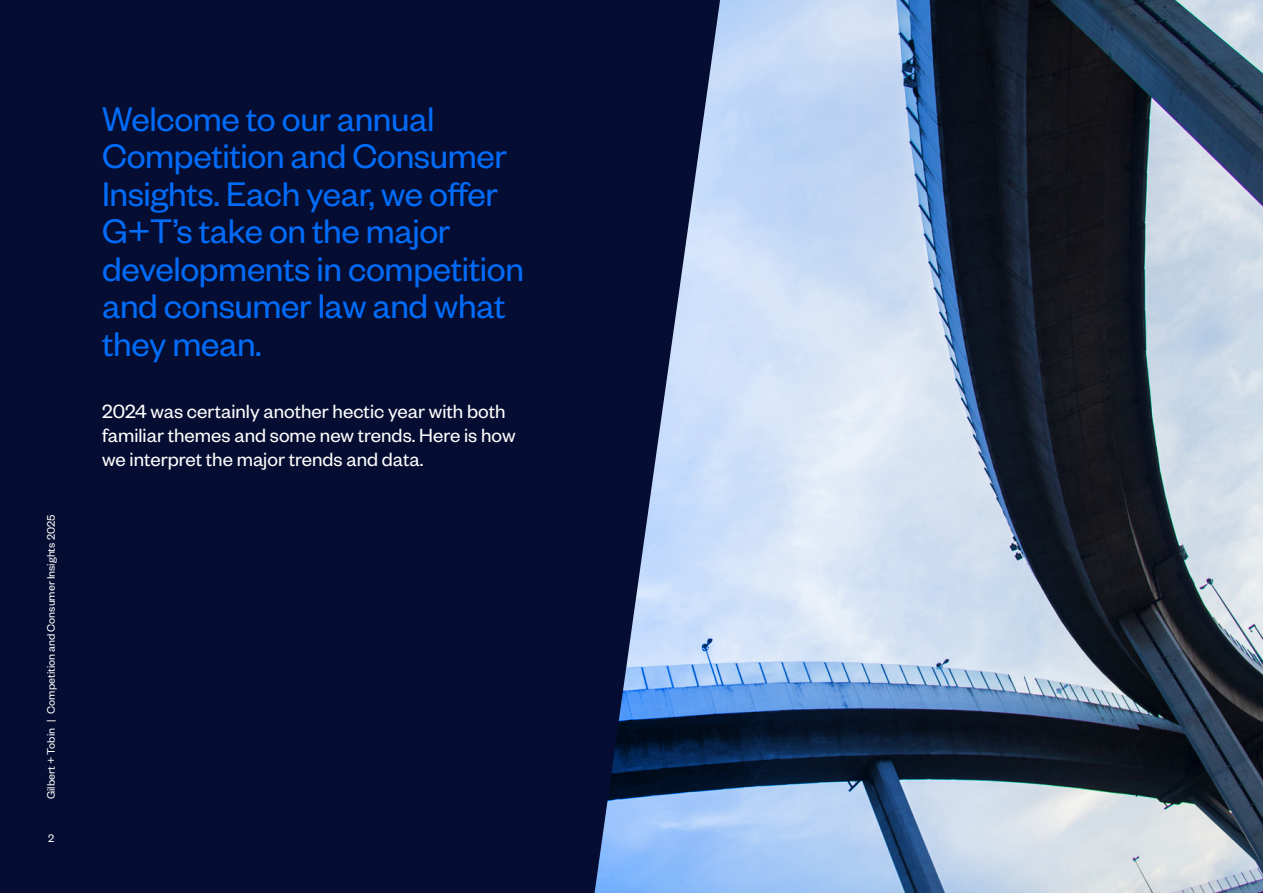
<style>
.page{position:relative;width:1263px;height:893px;background:#fff}
.page>*{position:absolute;margin:0;border:0;box-sizing:border-box;transform-origin:0 0}
.t1{font:37.5px/37.5px "Founders Grotesk";letter-spacing:-.01em;color:#006cf9}
.t2{font:21px/24px "Founders Grotesk";color:#fff}
.t3{font:12px "Founders Grotesk";color:#fff}
</style>
<div class="page">
<svg style="left:720px;top:0;width:543px;height:893px;background:#7e8ca0"></svg>
<div style="left:0;top:0;width:720px;height:893px;background:#060d32"></div>
<p class="t3" style="left:44px;top:799px;width:286px;rotate:-90deg">Gilbert + Tobin | Competition and Consumer Insights 2025</p>
<p class="t3" style="left:48px;top:831px;width:8px">2</p>
<p class="t1" style="left:102px;top:98px;width:423px">Welcome to our annual<br>Competition and Consumer<br>Insights. Each year, we offer<br>G+T’s take on the major developments in competition and consumer law and what they mean.</p>
<p class="t2" style="left:102px;top:398px;width:415px">2024 was certainly another hectic year with both familiar themes and some new trends. Here is how we interpret the major trends and data.</p>
</div>
